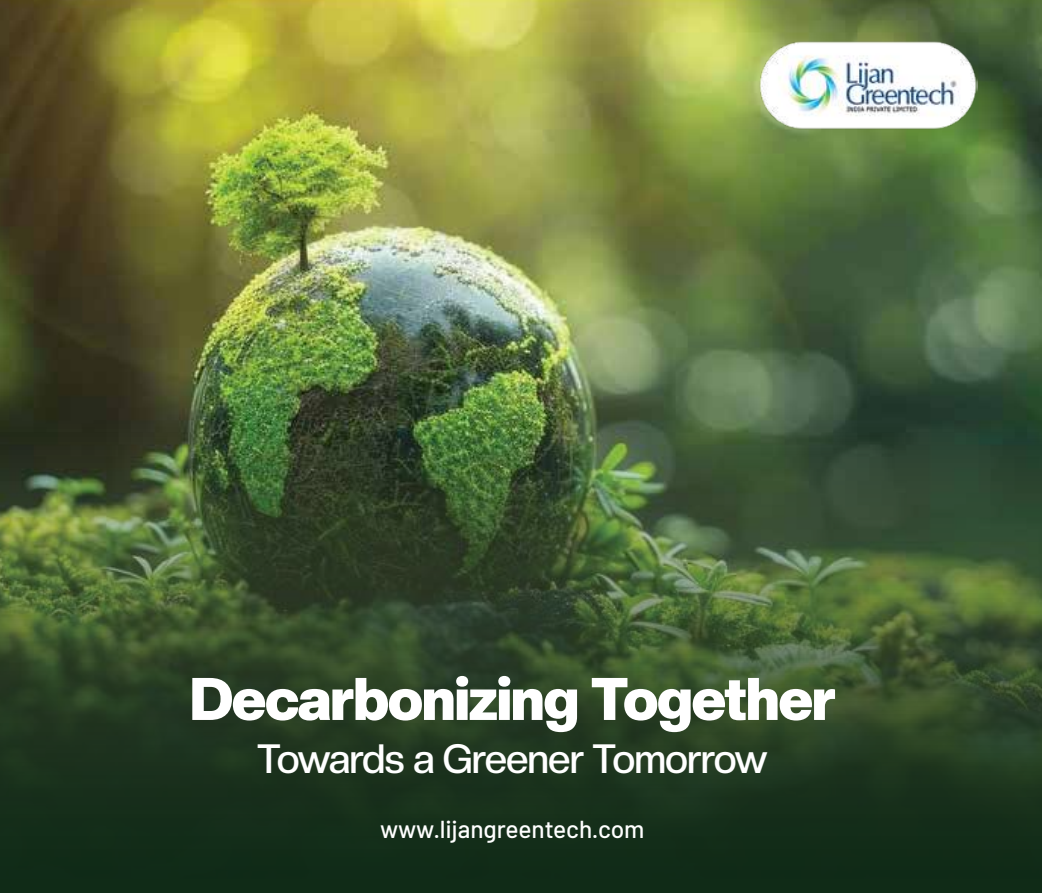
<style>
.page{position:relative;width:1042px;height:893px;background:#fff}
.page>*{position:absolute;margin:0;border:0;box-sizing:border-box;transform-origin:0 0}
.t1{font:900 58.98px "Creato Display";letter-spacing:-.025em;color:#fff}
.t2{font:500 40.25px "Creato Display";letter-spacing:-.025em;color:#fff}
.t3{font:500 24.5px "Barlow";letter-spacing:-.005em;color:#fff}
</style>
<div class="page">
<img style="left:0;top:0;width:1042px;height:893px">
<img style="left:758px;top:35px;width:219px;height:98px">
<div style="left:0;top:887px;width:264px;height:6px;background:#102b17"></div>
<h1 class="t1" style="left:189px;top:664px;width:648px">Decarbonizing Together</h1>
<p class="t2" style="left:257px;top:735px;width:512px">Towards a Greener Tomorrow</p>
<p class="t3" style="left:380px;top:812px;width:266px">www.lijangreentech.com</p>
</div>
